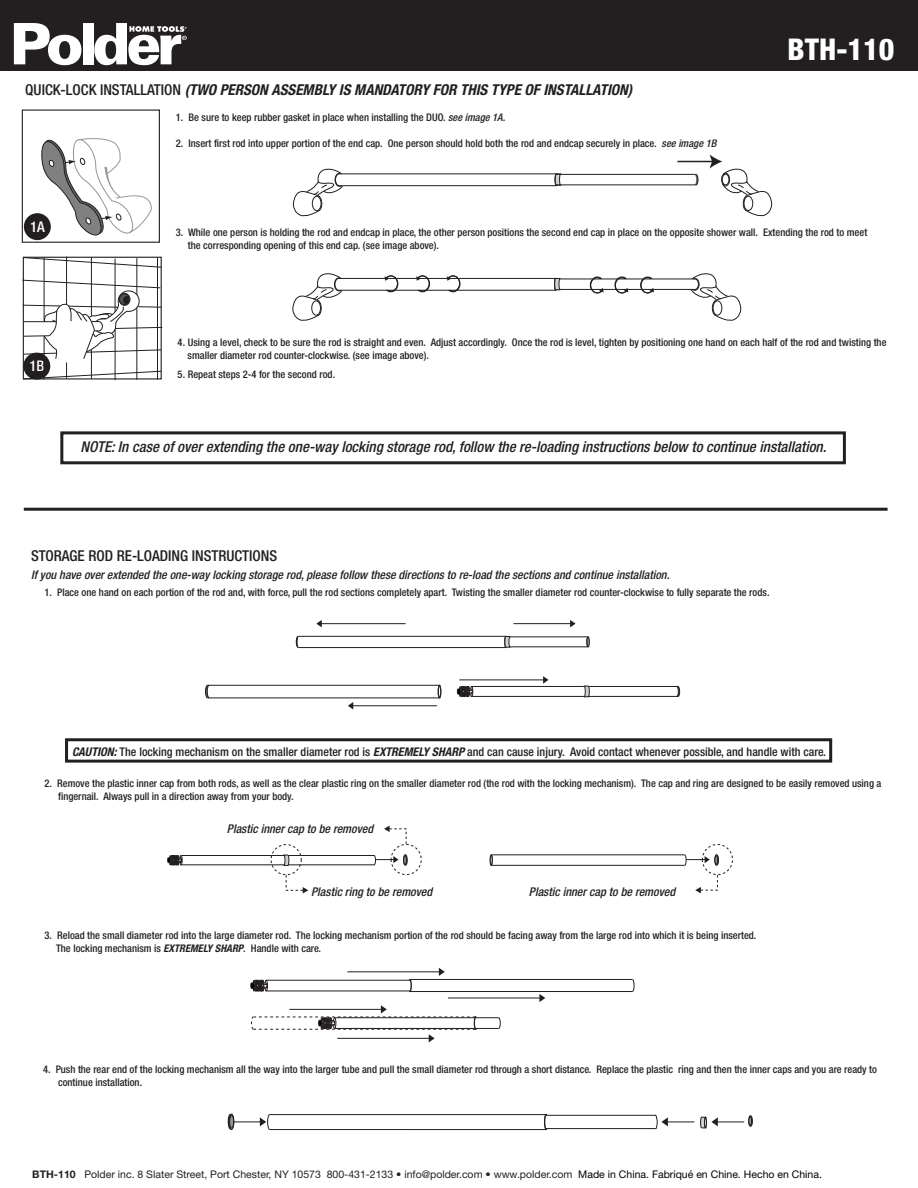
<style>
.page{position:relative;width:918px;height:1188px;background:#fff}
.page>*{position:absolute;margin:0;border:0;box-sizing:border-box;transform-origin:0 0}
.t1{font:800 condensed 30px "Helvetica Neue";color:#fff}
.t2{font:italic 500 condensed 15px "Helvetica Neue";color:#231f20}
.t3{font:italic 700 condensed 15px "Helvetica Neue";color:#231f20}
.t4{font:500 condensed 15px "Helvetica Neue";color:#231f20}
.t5{font:500 condensed 14.7px "Helvetica Neue";color:#fff}
.t6{font:italic 500 condensed 12px "Helvetica Neue";color:#231f20}
.t7{font:500 condensed 12px "Helvetica Neue";color:#231f20}
.t8{font:500 condensed 10.5px/12.8px "Helvetica Neue";color:#231f20}
.t9{font:10.5px "Helvetica Neue";color:#231f20}
.s1{font-weight:500;font-style:normal}
.s2{font-style:italic}
.s3{font-weight:700;font-style:italic}
.s4{font-weight:700}
.s5{color:#000}
</style>
<div class="page">
<div style="left:0;top:0;width:918px;height:70px;background:#231f20"></div>
<svg style="left:14px;top:23px;width:67px;height:42px"></svg>
<div style="left:83px;top:23px;width:11px;height:41px;background:#fff"></div>
<svg style="left:94px;top:23px;width:93px;height:42px"></svg>
<svg style="left:385px;top:276px;width:14px;height:16px"></svg>
<svg style="left:416px;top:276px;width:15px;height:16px"></svg>
<svg style="left:447px;top:276px;width:14px;height:16px"></svg>
<svg style="left:589px;top:277px;width:15px;height:16px"></svg>
<svg style="left:614px;top:277px;width:14px;height:16px"></svg>
<svg style="left:640px;top:277px;width:14px;height:16px"></svg>
<div style="left:60px;top:431px;width:786px;height:33px;border:3px solid #231f20"></div>
<hr style="left:24px;top:508px;width:864px;height:3px;background:#231f20">
<svg style="left:250px;top:968px;width:384px;height:74px"></svg>
<div style="left:65px;top:738px;width:767px;height:25px;border:3px solid #231f20"></div>
<hr style="left:298px;top:636px;width:208px;height:1px;background:#231f20">
<hr style="left:299px;top:647px;width:207px;height:1px;background:#231f20">
<svg style="left:296px;top:636px;width:3px;height:12px"></svg>
<hr style="left:510px;top:637px;width:78px;height:1px;background:#231f20">
<hr style="left:510px;top:647px;width:78px;height:1px;background:#231f20">
<svg style="left:566px;top:637px;width:23px;height:10px"></svg>
<hr style="left:513px;top:623px;width:58px;height:1px;background:#231f20">
<svg style="left:570px;top:620px;width:6px;height:7px"></svg>
<hr style="left:321px;top:623px;width:85px;height:1px;background:#231f20">
<svg style="left:316px;top:620px;width:6px;height:7px"></svg>
<hr style="left:352px;top:705px;width:85px;height:1px;background:#231f20">
<svg style="left:348px;top:702px;width:5px;height:8px"></svg>
<hr style="left:207px;top:685px;width:233px;height:1px;background:#231f20">
<hr style="left:208px;top:698px;width:232px;height:1px;background:#231f20">
<svg style="left:205px;top:685px;width:4px;height:13px"></svg>
<svg style="left:438px;top:685px;width:3px;height:13px"></svg>
<svg style="left:504px;top:636px;width:7px;height:12px"></svg>
<svg style="left:457px;top:676px;width:223px;height:21px"></svg>
<svg style="left:490px;top:855px;width:229px;height:11px"></svg>
<div style="left:702px;top:844px;width:31px;height:31px;border:1px dashed #231f20;border-radius:50%"></div>
<svg style="left:695px;top:874px;width:23px;height:19px"></svg>
<div style="left:391px;top:844px;width:31px;height:31px;border:1px dashed #231f20;border-radius:50%"></div>
<svg style="left:384px;top:826px;width:23px;height:19px"></svg>
<div style="left:271px;top:844px;width:31px;height:31px;border:1px dashed #231f20;border-radius:50%"></div>
<svg style="left:286px;top:875px;width:22px;height:19px"></svg>
<svg style="left:167px;top:855px;width:241px;height:11px"></svg>
<svg style="left:749px;top:1116px;width:4px;height:10px"></svg>
<hr style="left:270px;top:1114px;width:276px;height:1px;background:#231f20">
<hr style="left:270px;top:1129px;width:276px;height:1px;background:#231f20">
<svg style="left:227px;top:1114px;width:4px;height:16px"></svg>
<svg style="left:229px;top:1114px;width:5px;height:16px"></svg>
<svg style="left:230px;top:1115px;width:4px;height:13px"></svg>
<hr style="left:714px;top:1122px;width:30px;height:1px;background:#231f20">
<hr style="left:664px;top:1122px;width:30px;height:1px;background:#231f20">
<svg style="left:544px;top:1114px;width:124px;height:16px"></svg>
<hr style="left:233px;top:1121px;width:31px;height:1px;background:#231f20">
<svg style="left:260px;top:1114px;width:10px;height:16px"></svg>
<svg style="left:700px;top:1117px;width:18px;height:12px"></svg>
<div style="left:22px;top:110px;width:138px;height:133px;border:1px solid #231f20"></div>
<div style="left:24px;top:213px;width:27px;height:27px;background:#231f20;border-radius:50%"></div>
<svg style="left:39px;top:138px;width:113px;height:105px"></svg>
<svg style="left:24px;top:257px;width:138px;height:10px"></svg>
<hr style="left:137px;top:308px;width:1px;height:72px;background:#231f20">
<hr style="left:137px;top:258px;width:1px;height:37px;background:#231f20">
<hr style="left:115px;top:329px;width:1px;height:51px;background:#231f20">
<hr style="left:115px;top:259px;width:1px;height:53px;background:#231f20">
<hr style="left:91px;top:257px;width:1px;height:59px;background:#231f20">
<hr style="left:66px;top:257px;width:1px;height:48px;background:#231f20">
<hr style="left:44px;top:258px;width:1px;height:64px;background:#231f20">
<svg style="left:22px;top:280px;width:140px;height:99px"></svg>
<hr style="left:157px;top:258px;width:1px;height:122px;background:#231f20">
<hr style="left:677px;top:161px;width:36px;height:1px;background:#231f20">
<svg style="left:710px;top:155px;width:62px;height:62px"></svg>
<div style="left:722px;top:174px;width:7px;height:11px;border:1px solid #231f20;border-radius:50%"></div>
<div style="left:721px;top:173px;width:9px;height:13px;border:1px solid #231f20;border-radius:50%"></div>
<hr style="left:339px;top:174px;width:217px;height:1px;background:#231f20">
<hr style="left:339px;top:185px;width:217px;height:1px;background:#231f20">
<svg style="left:293px;top:168px;width:50px;height:49px"></svg>
<svg style="left:555px;top:173px;width:6px;height:12px"></svg>
<svg style="left:694px;top:174px;width:4px;height:11px"></svg>
<hr style="left:556px;top:174px;width:140px;height:1px;background:#231f20">
<hr style="left:556px;top:185px;width:140px;height:1px;background:#231f20">
<hr style="left:339px;top:278px;width:216px;height:1px;background:#231f20">
<hr style="left:339px;top:290px;width:217px;height:1px;background:#231f20">
<hr style="left:555px;top:279px;width:140px;height:1px;background:#231f20">
<hr style="left:555px;top:289px;width:141px;height:1px;background:#231f20">
<svg style="left:292px;top:273px;width:50px;height:48px"></svg>
<svg style="left:691px;top:273px;width:50px;height:48px"></svg>
<svg style="left:554px;top:278px;width:7px;height:13px"></svg>
<h2 class="t3" style="left:25px;top:81px;width:608px"><span class="s1">QUICK-LOCK INSTALLATION</span> (TWO PERSON ASSEMBLY IS MANDATORY FOR THIS TYPE OF INSTALLATION)</h2>
<p class="t8" style="left:176px;top:111px;width:331px">1. Be sure to keep rubber gasket in place when installing the DUO. <span class="s2">see image 1A.</span></p>
<p class="t8" style="left:176px;top:137px;width:542px">2. Insert first rod into upper portion of the end cap. One person should hold both the rod and endcap securely in place. <span class="s2">see image 1B</span></p>
<h1 class="t1" style="left:788px;top:31px;width:108px">BTH-110</h1>
<h3 class="t5" style="left:30px;top:218px;width:16px">1A</h3>
<h3 class="t5" style="left:29px;top:358px;width:16px">1B</h3>
<p class="t8" style="left:188px;top:226px;width:681px;text-indent:-12px">3. While one person is holding the rod and endcap in place, the other person positions the second end cap in place on the opposite shower wall. Extending the rod to meet the corresponding opening of this end cap. (see image above).</p>
<p class="t8" style="left:188px;top:336px;width:700px;text-indent:-10px">4. Using a level, check to be sure the rod is straight and even. Adjust accordingly. Once the rod is level, tighten by positioning one hand on each half of the rod and twisting the smaller diameter rod counter-clockwise. (see image above).</p>
<p class="t8" style="left:178px;top:368px;width:159px">5. Repeat steps 2-4 for the second rod.</p>
<h2 class="t2" style="left:81px;top:438px;width:747px">NOTE: In case of over extending the one-way locking storage rod, follow the re-loading instructions below to continue installation.</h2>
<h2 class="t4" style="left:31px;top:547px;width:248px">STORAGE ROD RE-LOADING INSTRUCTIONS</h2>
<p class="t6" style="left:31px;top:568px;width:640px">If you have over extended the one-way locking storage rod, please follow these directions to re-load the sections and continue installation.</p>
<p class="t8" style="left:45px;top:586px;width:726px">1. Place one hand on each portion of the rod and, with force, pull the rod sections completely apart. Twisting the smaller diameter rod counter-clockwise to fully separate the rods.</p>
<p class="t7" style="left:72px;top:745px;width:756px"><span class="s3">CAUTION:</span> The locking mechanism on the smaller diameter rod is <span class="s3">EXTREMELY SHARP</span> and can cause injury. Avoid contact whenever possible, and handle with care.</p>
<p class="t8" style="left:58px;top:777px;width:825px;text-indent:-14px">2. Remove the plastic inner cap from both rods, as well as the clear plastic ring on the smaller diameter rod (the rod with the locking mechanism). The cap and ring are designed to be easily removed using a fingernail. Always pull in a direction away from your body.</p>
<p class="t6" style="left:227px;top:821px;width:148px">Plastic inner cap to be removed</p>
<p class="t6" style="left:311px;top:885px;width:123px">Plastic ring to be removed</p>
<p class="t6" style="left:529px;top:885px;width:148px">Plastic inner cap to be removed</p>
<p class="t8" style="left:56px;top:929px;width:702px;text-indent:-11px">3. Reload the small diameter rod into the large diameter rod. The locking mechanism portion of the rod should be facing away from the large rod into which it is being inserted.<br>The locking mechanism is <span class="s3">EXTREMELY SHARP</span>. Handle with care.</p>
<p class="t8" style="left:58px;top:1063px;width:820px;text-indent:-15px">4. Push the rear end of the locking mechanism all the way into the larger tube and pull the small diameter rod through a short distance. Replace the plastic ring and then the inner caps and you are ready to continue installation.</p>
<p class="t9" style="left:32px;top:1168px;width:791px"><span class="s4">BTH-110</span> Polder inc. 8 Slater Street, Port Chester, NY 10573 800-431-2133 • info@polder.com • www.polder.com <span class="s5">Made in China. Fabriqué en Chine. Hecho en China.</span></p>
</div>
